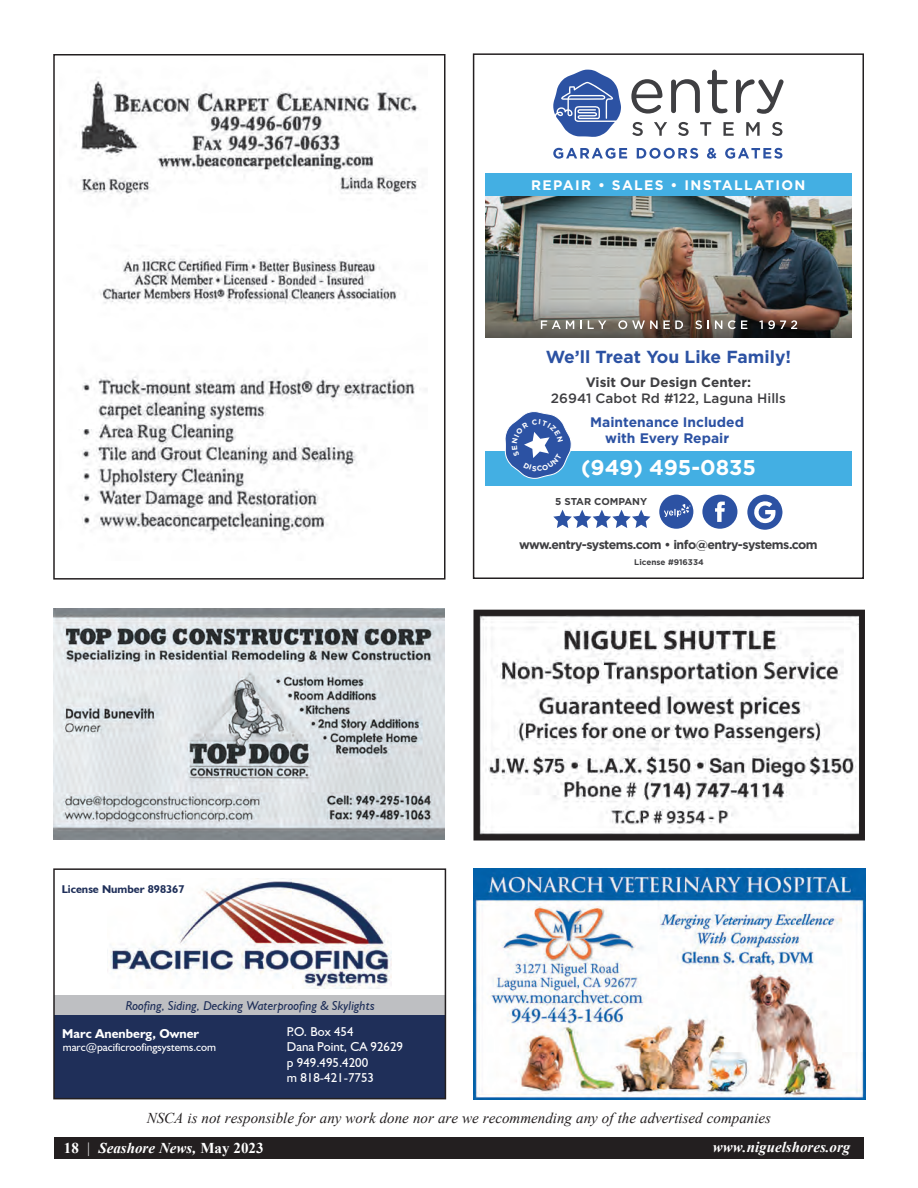
<style>
.page{position:relative;width:918px;height:1188px;background:#fff}
.page>*{position:absolute;margin:0;border:0;box-sizing:border-box;transform-origin:0 0}
.t1{font:700 21.45px "Gotham";letter-spacing:-.005em;color:#fff}
.t2{font:700 17.4px "Gotham";color:#2c52a3}
.t3{font:italic 15px "Times New Roman";color:#231f20}
.t4{font:italic 700 15px "Times New Roman";color:#fff}
.t5{font:700 13.8px/16.5px "Gotham";color:#2c52a3;text-align:center}
.t6{font:700 13.8px "Gotham";letter-spacing:.1em;color:#fff}
.t7{font:500 13.5px "Gotham";color:#3f3f42}
.t8{font:700 13.5px "Gotham";color:#3f3f42}
.t9{font:12.9px/15.3px "Humanist 521 BT";color:#fff}
.t10{font:italic 12.9px "Humanist 521 BT";color:#1f2f59}
.t11{font:700 12.9px "Humanist 521 BT";color:#fff}
.t12{font:700 12.45px "Gotham";letter-spacing:-.04em;color:#3f3f42}
.t13{font:11.25px "Humanist 521 BT";color:#fff}
.t14{font:700 11.25px "Humanist 521 BT";color:#1f2f59}
.t15{font:700 9.9px "Gotham";color:#3f3f42}
.t16{font:700 8.1px "Gotham";color:#3f3f42}
.s1{font-style:normal}
.s2{font-weight:400;font-style:normal}
</style>
<div class="page">
<div style="left:54px;top:1137px;width:810px;height:21px;background:#231f20"></div>
<img style="left:480px;top:617px;width:378px;height:217px">
<div style="left:473px;top:610px;width:392px;height:231px;border:6px solid #231f20"></div>
<img style="left:485px;top:196px;width:367px;height:142px">
<svg style="left:631px;top:79px;width:31px;height:35px"></svg>
<svg style="left:671px;top:79px;width:29px;height:34px"></svg>
<svg style="left:707px;top:70px;width:21px;height:43px"></svg>
<svg style="left:736px;top:79px;width:48px;height:35px"></svg>
<svg style="left:632px;top:122px;width:11px;height:14px"></svg>
<svg style="left:654px;top:122px;width:13px;height:14px"></svg>
<svg style="left:678px;top:122px;width:11px;height:14px"></svg>
<svg style="left:700px;top:122px;width:11px;height:14px"></svg>
<svg style="left:723px;top:122px;width:11px;height:14px"></svg>
<svg style="left:746px;top:122px;width:14px;height:14px"></svg>
<svg style="left:772px;top:122px;width:10px;height:14px"></svg>
<svg style="left:553px;top:70px;width:68px;height:67px"></svg>
<svg style="left:553px;top:148px;width:74px;height:11px"></svg>
<svg style="left:637px;top:148px;width:61px;height:11px"></svg>
<svg style="left:707px;top:148px;width:9px;height:11px"></svg>
<svg style="left:725px;top:148px;width:57px;height:11px"></svg>
<div style="left:485px;top:173px;width:367px;height:23px;background:#43afe3"></div>
<div style="left:485px;top:451px;width:367px;height:35px;background:#43afe3"></div>
<svg style="left:541px;top:320px;width:33px;height:9px"></svg>
<svg style="left:580px;top:320px;width:2px;height:9px"></svg>
<svg style="left:588px;top:320px;width:18px;height:9px"></svg>
<svg style="left:618px;top:320px;width:65px;height:9px"></svg>
<svg style="left:695px;top:320px;width:14px;height:9px"></svg>
<svg style="left:715px;top:320px;width:7px;height:9px"></svg>
<svg style="left:728px;top:320px;width:19px;height:9px"></svg>
<svg style="left:759px;top:320px;width:38px;height:9px"></svg>
<svg style="left:553px;top:510px;width:97px;height:18px"></svg>
<svg style="left:702px;top:495px;width:35px;height:34px"></svg>
<div style="left:659px;top:495px;width:34px;height:34px;background:#2c52a3;border-radius:50%"></div>
<svg style="left:664px;top:504px;width:27px;height:13px"></svg>
<svg style="left:747px;top:495px;width:35px;height:35px"></svg>
<div style="left:473px;top:53px;width:391px;height:526px;border:2px solid #231f20"></div>
<img style="left:76px;top:77px;width:351px;height:458px">
<div style="left:53px;top:54px;width:393px;height:526px;border:2px solid #231f20"></div>
<img style="left:473px;top:868px;width:393px;height:231px">
<img style="left:53px;top:608px;width:391px;height:231px">
<div style="left:54px;top:1014px;width:391px;height:85px;background:#1f2f59"></div>
<div style="left:54px;top:995px;width:391px;height:20px;background:#bebfc2"></div>
<img style="left:110px;top:878px;width:282px;height:111px">
<div style="left:53px;top:868px;width:393px;height:231px;border:2px solid #231f20"></div>
<svg style="left:504px;top:411px;width:68px;height:68px"></svg>
<p class="t6" style="left:531px;top:176px;width:276px">REPAIR • SALES • INSTALLATION</p>
<p class="t2" style="left:546px;top:345px;width:247px">We’ll Treat You Like Family!</p>
<p class="t8" style="left:586px;top:374px;width:167px">Visit Our Design Center:</p>
<p class="t7" style="left:551px;top:391px;width:236px">26941 Cabot Rd #122, Laguna Hills</p>
<p class="t5" style="left:590px;top:413px;width:155px">Maintenance Included with Every Repair</p>
<h1 class="t1" style="left:581px;top:454px;width:176px">(949) 495-0835</h1>
<p class="t15" style="left:555px;top:495px;width:94px">5 STAR COMPANY</p>
<p class="t12" style="left:519px;top:536px;width:300px">www.entry-systems.com • info@entry-systems.com</p>
<p class="t14" style="left:62px;top:883px;width:124px">License Number 898367</p>
<p class="t10" style="left:126px;top:997px;width:250px">Roofing, Siding, Decking Waterproofing &amp; Skylights</p>
<p class="t9" style="left:287px;top:1024px;width:118px">P.O. Box 454<br>Dana Point, CA 92629 p 949.495.4200<br>m 818-421-7753</p>
<p class="t11" style="left:62px;top:1025px;width:138px">Marc Anenberg, Owner</p>
<p class="t13" style="left:63px;top:1040px;width:155px">marc@pacificroofingsystems.com</p>
<p class="t16" style="left:634px;top:557px;width:71px">License #916334</p>
<p class="t3" style="left:147px;top:1107px;width:626px">NSCA is not responsible for any work done nor are we recommending any of the advertised companies</p>
<p class="t4" style="left:64px;top:1137px;width:201px"><span class="s1">18</span> <span class="s2">|</span> Seashore News, <span class="s1">May 2023</span></p>
<p class="t4" style="left:713px;top:1137px;width:139px">www.niguelshores.org</p>
</div>
